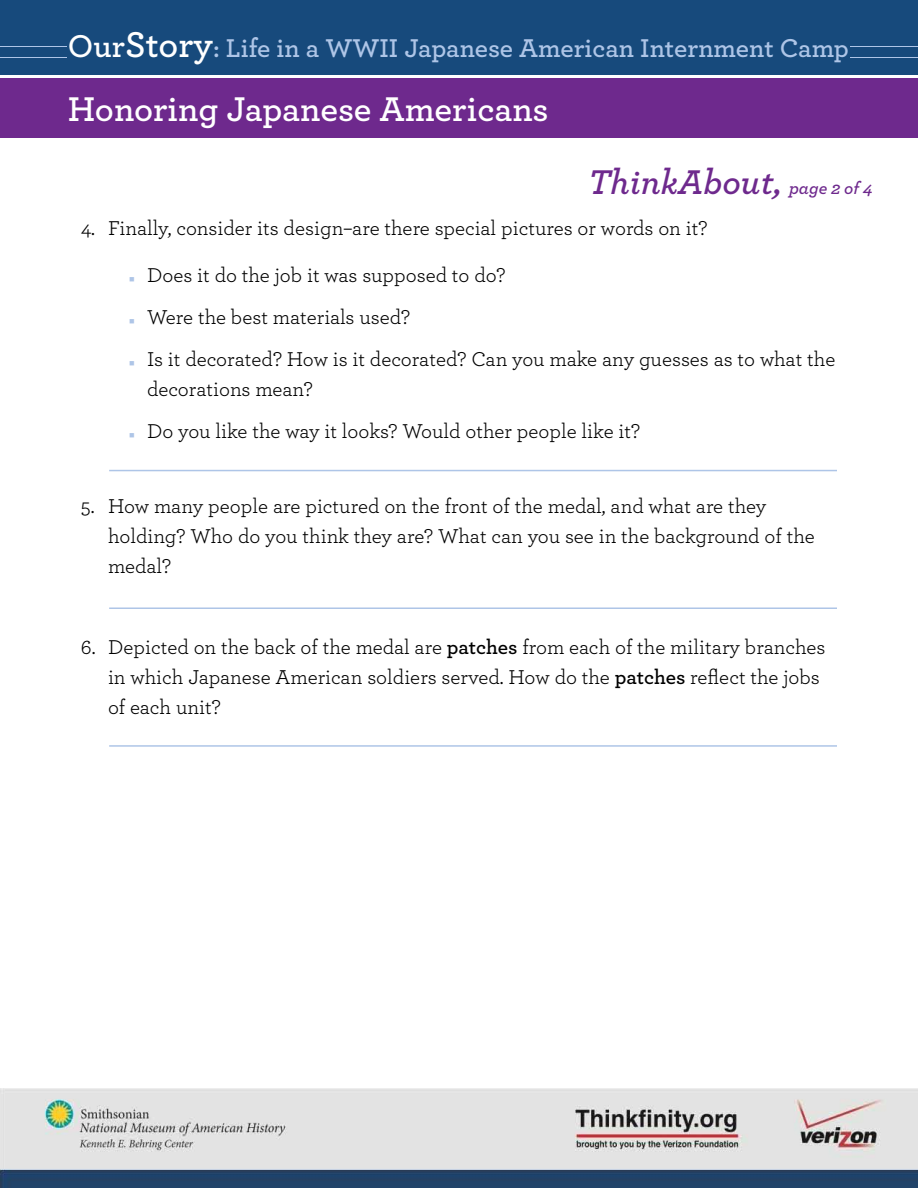
<style>
.page{position:relative;width:918px;height:1188px;background:#fff}
.page>*{position:absolute;margin:0;border:0;box-sizing:border-box;transform-origin:0 0}
.t1{font:600 36px "Archer";color:#fff}
.t2{font:italic 600 36px "Archer";color:#6e298d}
.t3{font:600 27px "Archer";color:#aec5e7}
.t4{font:21px/30px "Archer";color:#000}
.s1{font-size:33px;color:#fff}
.s2{font-size:37.5px;color:#fff}
.s3{font-size:18px}
.s4{color:#aec5e7}
.s5{font-weight:600}
</style>
<div class="page">
<div style="left:0;top:0;width:918px;height:75px;background:#174a7c"></div>
<div style="left:0;top:78px;width:918px;height:60px;background:#6e298d"></div>
<hr style="left:0;top:57px;width:918px;height:1px;background:#aec5e7">
<hr style="left:0;top:46px;width:918px;height:1px;background:#aec5e7">
<div style="left:68px;top:27px;width:782px;height:42px;background:#174a7c"></div>
<img style="left:0;top:1089px;width:918px;height:99px">
<hr style="left:109px;top:470px;width:728px;height:1px;background:#aec5e7">
<hr style="left:109px;top:608px;width:728px;height:1px;background:#aec5e7">
<hr style="left:109px;top:745px;width:728px;height:2px;background:#aec5e7">
<p class="t3" style="left:68px;top:28px;width:783px"><span class="s1">Our</span><span class="s2">Story</span>: Life in a WWII Japanese American Internment Camp</p>
<h1 class="t1" style="left:68px;top:82px;width:482px">Honoring Japanese Americans</h1>
<h1 class="t2" style="left:588px;top:154px;width:286px">ThinkAbout, <span class="s3">page 2 of 4</span></h1>
<p class="t4" style="left:81px;top:212px;width:628px">4. Finally, consider its design–are there special pictures or words on it?</p>
<p class="t4" style="left:129px;top:259px;width:378px"><span class="s4">■</span> Does it do the job it was supposed to do?</p>
<p class="t4" style="left:129px;top:301px;width:283px"><span class="s4">■</span> Were the best materials used?</p>
<p class="t4" style="left:147px;top:343px;width:690px;text-indent:-18px"><span class="s4">■</span> Is it decorated? How is it decorated? Can you make any guesses as to what the decorations mean?</p>
<p class="t4" style="left:129px;top:415px;width:513px"><span class="s4">■</span> Do you like the way it looks? Would other people like it?</p>
<p class="t4" style="left:108px;top:490px;width:708px;text-indent:-27px">5. How many people are pictured on the front of the medal, and what are they holding? Who do you think they are? What can you see in the background of the medal?</p>
<p class="t4" style="left:108px;top:631px;width:719px;text-indent:-27px">6. Depicted on the back of the medal are <span class="s5">patches</span> from each of the military branches in which Japanese American soldiers served. How do the <span class="s5">patches</span> reflect the jobs of each unit?</p>
</div>
